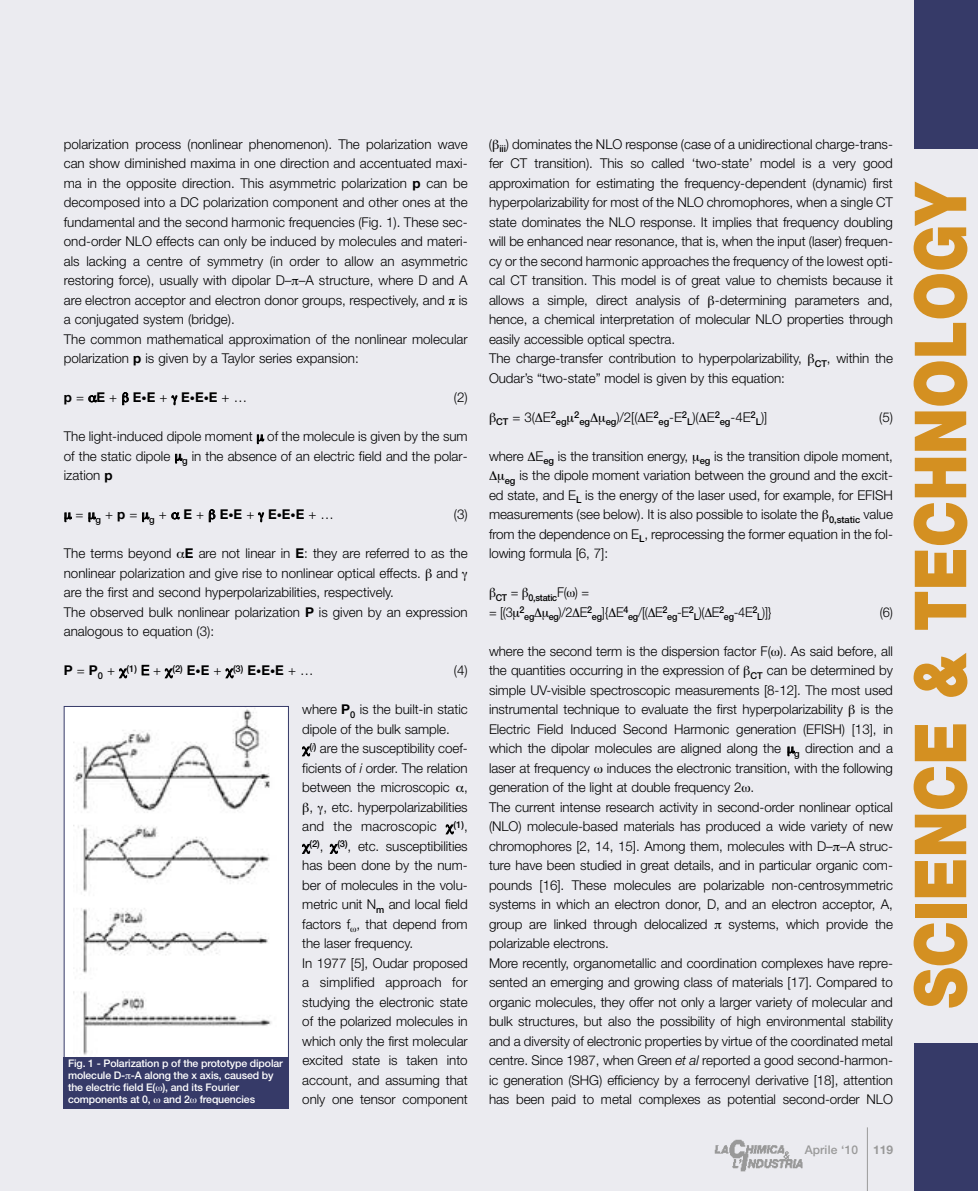
<style>
.page{position:relative;width:978px;height:1191px;background:#ebebf0}
.page>*{position:absolute;margin:0;border:0;box-sizing:border-box;transform-origin:0 0}
.t1{font:900 72px "Helvetica Neue";color:#d49021;scale:.85 1}
.t2{font:300 13.5px/19.5px "Helvetica Neue";letter-spacing:-.005em;color:#000}
.t3{font:300 13.5px "Helvetica Neue";letter-spacing:-.005em;color:#000;scale:.95 1}
.t4{font:300 13.5px "Helvetica Neue";letter-spacing:.015em;color:#000}
.t5{font:700 13.5px "Helvetica Neue";color:#000}
.t6{font:500 12px "Helvetica Neue";letter-spacing:.01em;color:#999}
.t7{font:700 12px "Helvetica Neue";color:#999}
.t8{font:500 10.5px/12px "Helvetica Neue";letter-spacing:-.01em;color:#fff}
.t9{font:500 9.45px "Helvetica Neue";letter-spacing:-.02em;color:#000;scale:.95 1}
.t10{font:500 9.45px "Helvetica Neue";letter-spacing:-.02em;color:#000}
.s1{font-weight:700}
.s2{font-weight:300}
.s3{font-size:10.5px}
.s4{font-weight:700;font-size:10.5px}
.s5{font-weight:700;font-size:13.5px}
.s6{font-weight:300;font-size:13.5px}
.s7{font-style:italic}
</style>
<div class="page">
<div style="left:914px;top:0;width:64px;height:149px;background:#363a68"></div>
<div style="left:914px;top:1043px;width:64px;height:148px;background:#363a68"></div>
<hr style="left:867px;top:1127px;width:1px;height:64px;background:#999">
<img style="left:715px;top:1139px;width:88px;height:33px">
<div style="left:65px;top:707px;width:223px;height:353px;background:#fff"></div>
<img style="left:74px;top:708px;width:198px;height:347px">
<div style="left:64px;top:706px;width:225px;height:355px;border:1px solid #363a68"></div>
<div style="left:64px;top:1057px;width:225px;height:51px;background:#363a68"></div>
<p class="t2" style="left:64px;top:134px;width:405px">polarization process (nonlinear phenomenon). The polarization wave can show diminished maxima in one direction and accentuated maxi&shy;ma in the opposite direction. This asymmetric polarization <span class="s1">p</span> can be decomposed into a DC polarization component and other ones at the fundamental and the second harmonic frequencies (Fig. 1). These sec&shy;ond-order NLO effects can only be induced by molecules and materi&shy;als lacking a centre of symmetry (in order to allow an asymmetric restoring force), usually with dipolar D– –A structure, where D and A are electron acceptor and electron donor groups, respectively, and π is a conjugated system (bridge).<br>The common mathematical approximation of the nonlinear molecular polarization <span class="s1">p</span> is given by a Taylor series expansion:</p>
<p class="t5" style="left:64px;top:392px;width:185px">p<span class="s2">=</span> E<span class="s2">+</span> E<span class="s3">•</span>E<span class="s2">+</span> E<span class="s3">•</span>E<span class="s3">•</span>E<span class="s2">+…</span></p>
<p class="t2" style="left:454px;top:387px;width:15px">(2)</p>
<p class="t2" style="left:64px;top:426px;width:405px;text-align:justify">The light-induced dipole moment of the molecule is given by the sum of the static dipole <sub>g</sub> in the absence of an electric field and the polar&shy;ization <span class="s1">p</span></p>
<p class="t2" style="left:76px;top:504px;width:260px">= <sub>g</sub> +<span class="s1">p</span>= <sub>g</sub> + <span class="s1">E</span>+ <span class="s1">E</span><span class="s4">•</span><span class="s1">E</span>+ <span class="s1">E</span><span class="s4">•</span><span class="s1">E</span><span class="s4">•</span><span class="s1">E</span>+…</p>
<p class="t2" style="left:454px;top:504px;width:15px">(3)</p>
<p class="t2" style="left:64px;top:543px;width:405px">The terms beyond <span class="s1">E</span> are not linear in <span class="s1">E</span>: they are referred to as the nonlinear polarization and give rise to nonlinear optical effects. and are the first and second hyperpolarizabilities, respectively.<br>The observed bulk nonlinear polarization <span class="s1">P</span> is given by an expression analogous to equation (3):</p>
<p class="t10" style="left:64px;top:665px;width:251px"><span class="s5">P</span> <span class="s6">=</span> <span class="s5">P</span>0 <span class="s6">+</span> (1) <span class="s6">E +</span> (2) <span class="s5">E</span><span class="s4">•</span><span class="s5">E</span> <span class="s6">+</span> (3) <span class="s5">E</span><span class="s4">•</span><span class="s5">E</span><span class="s4">•</span><span class="s5">E</span> <span class="s6">+ …</span></p>
<p class="t2" style="left:454px;top:660px;width:15px">(4)</p>
<p class="t2" style="left:302px;top:699px;width:167px">where <span class="s1">P</span><sub>0</sub> is the built-in static</p>
<p class="t2" style="left:302px;top:719px;width:149px">dipole of the bulk sample.</p>
<p class="t2" style="left:310px;top:738px;width:160px"><sup>(</sup><sup>i</sup><sup>)</sup> are the susceptibility coef-</p>
<p class="t2" style="left:302px;top:758px;width:167px">ficients of <span class="s7">i</span> order. The relation</p>
<p class="t2" style="left:302px;top:777px;width:167px">between the microscopic ,</p>
<p class="t2" style="left:310px;top:797px;width:160px">, , etc. hyperpolarizabilities</p>
<p class="t2" style="left:302px;top:816px;width:167px">and the macroscopic <sup>(1)</sup>,</p>
<p class="t2" style="left:310px;top:836px;width:160px"><sup>(2)</sup>, <sup>(3)</sup>, etc. susceptibilities</p>
<p class="t2" style="left:302px;top:855px;width:167px">has been done by the num-</p>
<p class="t2" style="left:302px;top:875px;width:167px">ber of molecules in the volu-</p>
<p class="t2" style="left:302px;top:894px;width:167px">metric unit N<sub>m</sub> and local field</p>
<p class="t2" style="left:302px;top:914px;width:167px">factors f , that depend from</p>
<p class="t2" style="left:302px;top:933px;width:112px">the laser frequency.</p>
<p class="t2" style="left:302px;top:953px;width:167px">In 1977 [5], Oudar proposed</p>
<p class="t4" style="left:302px;top:974px;width:167px">a simplified approach for</p>
<p class="t2" style="left:302px;top:992px;width:167px">studying the electronic state</p>
<p class="t2" style="left:302px;top:1011px;width:167px">of the polarized molecules in</p>
<p class="t2" style="left:302px;top:1031px;width:167px">which only the first molecular</p>
<p class="t2" style="left:302px;top:1050px;width:167px">excited state is taken into</p>
<p class="t2" style="left:302px;top:1070px;width:167px">account, and assuming that</p>
<p class="t2" style="left:302px;top:1089px;width:167px">only one tensor component</p>
<p class="t8" style="left:68px;top:1058px;width:216px">Fig. 1 - Polarization p of the prototype dipolar molecule D- -A along the x axis, caused by the electric field E( ), and its Fourier components at 0, and 2 frequencies</p>
<p class="t2" style="left:489px;top:134px;width:405px">( <sub>iii</sub>) dominates the NLO response (case of a unidirectional charge-trans&shy;fer CT transition). This so called ‘two-state’ model is a very good approximation for estimating the frequency-dependent (dynamic) first hyperpolarizability for most of the NLO chromophores, when a single CT state dominates the NLO response. It implies that frequency doubling will be enhanced near resonance, that is, when the input (laser) frequen&shy;cy or the second harmonic approaches the frequency of the lowest opti&shy;cal CT transition. This model is of great value to chemists because it allows a simple, direct analysis of -determining parameters and, hence, a chemical interpretation of molecular NLO properties through easily accessible optical spectra.<br>The charge-transfer contribution to hyperpolarizability, <sub>CT</sub>, within the Oudar’s “two-state” model is given by this equation:</p>
<p class="t2" style="left:496px;top:407px;width:61px"><sub>CT</sub> = 3(∆E<sup>2</sup></p>
<p class="t10" style="left:556px;top:418px;width:12px">eg</p>
<p class="t10" style="left:574px;top:411px;width:7px">2</p>
<p class="t2" style="left:579px;top:407px;width:81px"><sub>eg</sub>∆ <sub>eg</sub>)/2[(∆E<sup>2</sup></p>
<p class="t10" style="left:659px;top:418px;width:30px">eg<sup>-E</sup>2</p>
<p class="t2" style="left:687px;top:407px;width:34px"><sub>L</sub>)(∆E<sup>2</sup></p>
<p class="t10" style="left:720px;top:418px;width:37px">eg<sup>-4E</sup>2</p>
<p class="t2" style="left:756px;top:407px;width:13px"><sub>L</sub>)]</p>
<p class="t2" style="left:879px;top:407px;width:15px">(5)</p>
<p class="t2" style="left:489px;top:446px;width:405px;text-align:justify">where ∆E<sub>eg</sub> is the transition energy, <sub>eg</sub> is the transition dipole moment, ∆ <sub>eg</sub> is the dipole moment variation between the ground and the excit&shy;ed state, and E<sub>L</sub> is the energy of the laser used, for example, for EFISH measurements (see below). It is also possible to isolate the <sub>0,static</sub> value from the dependence on E<sub>L</sub>, reprocessing the former equation in the fol&shy;lowing formula [6, 7]:</p>
<p class="t9" style="left:496px;top:594px;width:100px">CT <sup>=</sup> 0,static<sup>F(</sup> <sup>)</sup> <sup>=</sup></p>
<p class="t3" style="left:489px;top:603px;width:39px">= [(3 <sup>2</sup></p>
<p class="t9" style="left:524px;top:613px;width:111px">eg∆ eg<sup>)/2</sup>∆<sup>E</sup>2eg<sup>]{</sup>∆<sup>E</sup>4</p>
<p class="t3" style="left:628px;top:603px;width:43px"><sub>eg</sub>/[(∆E<sup>2</sup></p>
<p class="t9" style="left:667px;top:613px;width:30px">eg<sup>-E</sup>2</p>
<p class="t3" style="left:694px;top:603px;width:33px"><sub>L</sub>)(∆E<sup>2</sup></p>
<p class="t9" style="left:724px;top:613px;width:37px">eg<sup>-4E</sup>2</p>
<p class="t3" style="left:757px;top:603px;width:17px"><sub>L</sub>)]}</p>
<p class="t3" style="left:880px;top:603px;width:15px">(6)</p>
<p class="t2" style="left:489px;top:641px;width:405px;text-align:justify">where the second term is the dispersion factor F( ). As said before, all the quantities occurring in the expression of <sub>CT</sub> can be determined by simple UV-visible spectroscopic measurements [8-12]. The most used instrumental technique to evaluate the first hyperpolarizability</p>
<p class="t2" style="left:489px;top:699px;width:405px;text-indent:372px">is the Electric Field Induced Second Harmonic generation (EFISH) [13], in which the dipolar molecules are aligned along the <sub>g</sub> direction and a laser at frequency induces the electronic transition, with the following generation of the light at double frequency 2 .<br>The current intense research activity in second-order nonlinear optical (NLO) molecule-based materials has produced a wide variety of new chromophores [2, 14, 15]. Among them, molecules with D– –A struc&shy;ture have been studied in great details, and in particular organic com&shy;pounds [16]. These molecules are polarizable non-centrosymmetric systems in which an electron donor, D, and an electron acceptor, A, group are linked through delocalized</p>
<p class="t2" style="left:729px;top:914px;width:166px">systems, which provide the</p>
<p class="t2" style="left:489px;top:933px;width:405px">polarizable electrons.<br>More recently, organometallic and coordination complexes have repre&shy;sented an emerging and growing class of materials [17]. Compared to organic molecules, they offer not only a larger variety of molecular and bulk structures, but also the possibility of high environmental stability and a diversity of electronic properties by virtue of the coordinated metal centre. Since 1987, when Green <span class="s7">et al</span> reported a good second-harmon&shy;ic generation (SHG) efficiency by a ferrocenyl derivative [18], attention has been paid to metal complexes as potential second-order NLO</p>
<p class="t6" style="left:805px;top:1145px;width:55px">Aprile ‘10</p>
<p class="t7" style="left:873px;top:1145px;width:22px">119</p>
<h1 class="t1" style="left:915px;top:1008px;width:972px;rotate:-90deg">SCIENCE &amp; TECHNOLOGY</h1>
</div>
